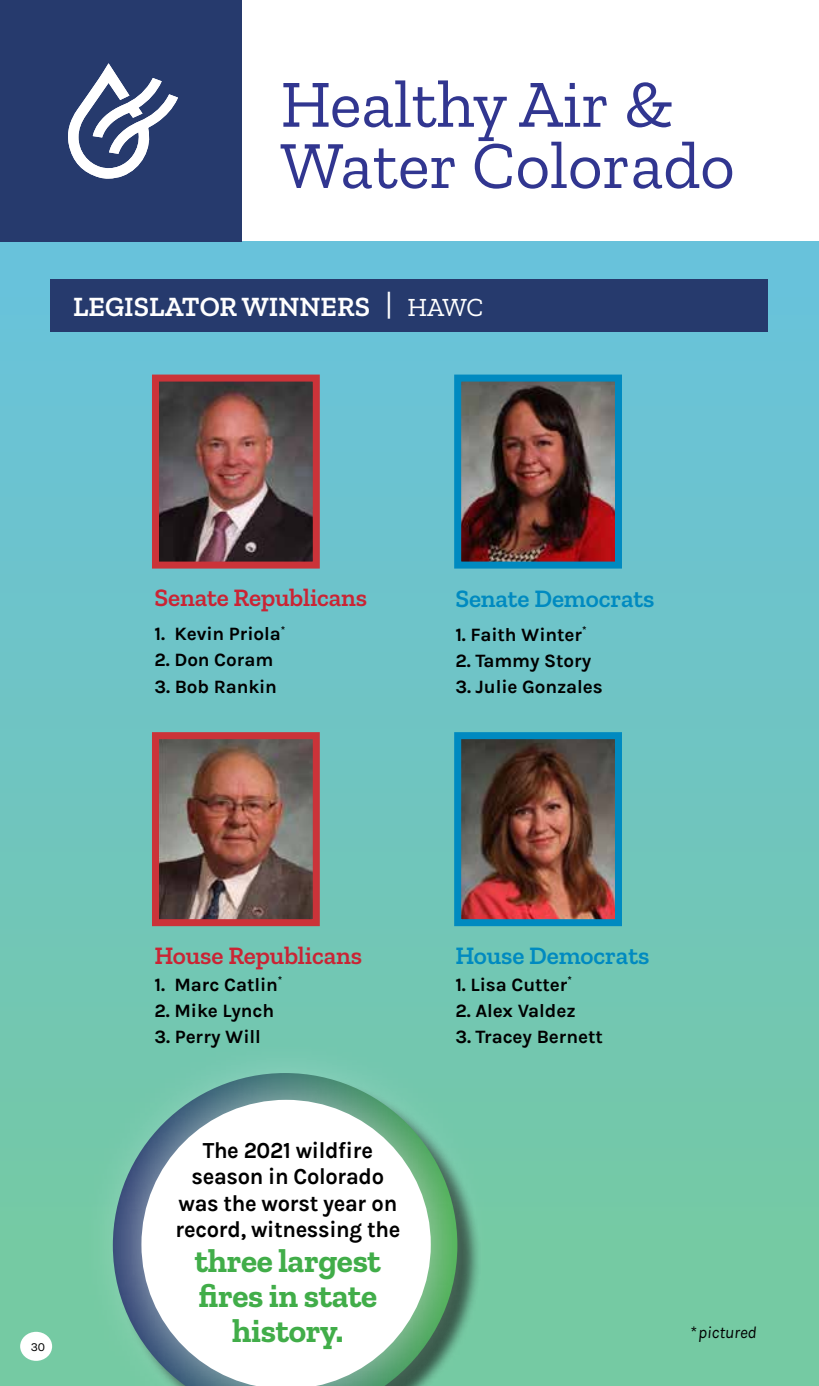
<style>
.page{position:relative;width:819px;height:1386px;background:#fff}
.page>*{position:absolute;margin:0;border:0;box-sizing:border-box;transform-origin:0 0}
.t1{font:67.38px/61.2px "Zilla Slab";color:#313690}
.t2{font:700 33.25px/35px "Zilla Slab";letter-spacing:-.01em;color:#41ad49;text-align:center}
.t3{font:600 28px "Zilla Slab";color:#fff}
.t4{font:600 25.2px "Zilla Slab";letter-spacing:-.005em;color:#ca2434}
.t5{font:600 25.2px "Zilla Slab";letter-spacing:-.005em;color:#008ac0}
.t6{font:700 22.93px/26.2px "Karla";letter-spacing:-.015em;color:#000;text-align:center;scale:.95 1}
.t7{font:700 18.9px "Karla";letter-spacing:-.005em;color:#000}
.t8{font:italic 16.8px "Karla";letter-spacing:-.005em;color:#000}
.t9{font:12.25px "Karla";color:#000}
.s1{font-weight:400;font-size:33.25px}
.s2{font-weight:400;font-size:26.25px}
.s3{font-style:normal}
</style>
<div class="page">
<div style="left:0;top:242px;width:819px;height:1144px;background:linear-gradient(to bottom,#68c1de,#77ca9e)"></div>
<div style="left:50px;top:279px;width:718px;height:53px;background:#263a6d"></div>
<div style="left:0;top:0;width:242px;height:242px;background:#263a6d"></div>
<svg style="left:68px;top:63px;width:110px;height:116px"></svg>
<img style="left:462px;top:383px;width:152px;height:178px">
<div style="left:454px;top:375px;width:168px;height:194px;border:7px solid #008ac0"></div>
<img style="left:160px;top:383px;width:152px;height:178px">
<div style="left:152px;top:375px;width:168px;height:194px;border:7px solid #cb3339"></div>
<img style="left:462px;top:740px;width:152px;height:178px">
<div style="left:454px;top:732px;width:168px;height:194px;border:7px solid #008ac0"></div>
<img style="left:160px;top:740px;width:152px;height:178px">
<div style="left:152px;top:732px;width:168px;height:194px;border:7px solid #cb3339"></div>
<div style="left:81px;top:1039px;width:410px;height:347px;background:#fff;opacity:.7"></div>
<svg style="left:141px;top:1100px;width:290px;height:286px"></svg>
<div style="left:20px;top:1332px;width:32px;height:29px;background:#fff;border-radius:50%"></div>
<h1 class="t1" style="left:281px;top:74px;width:456px">Healthy Air &amp;<br>Water Colorado</h1>
<h3 class="t3" style="left:73px;top:291px;width:412px">LEGISLATOR WINNERS <span class="s1">|</span> <span class="s2">HAWC</span></h3>
<p class="t9" style="left:31px;top:1341px;width:16px">30</p>
<h3 class="t4" style="left:154px;top:584px;width:214px">Senate Republicans</h3>
<p class="t7" style="left:154px;top:623px;width:132px">1. Kevin Priola<sup>*</sup></p>
<p class="t7" style="left:154px;top:649px;width:120px">2. Don Coram</p>
<p class="t7" style="left:154px;top:675px;width:124px">3. Bob Rankin</p>
<h3 class="t5" style="left:455px;top:584px;width:201px">Senate Democrats</h3>
<p class="t7" style="left:455px;top:624px;width:133px">1. Faith Winter<sup>*</sup></p>
<p class="t7" style="left:455px;top:650px;width:138px">2. Tammy Story</p>
<p class="t7" style="left:455px;top:676px;width:149px">3. Julie Gonzales</p>
<h3 class="t4" style="left:154px;top:942px;width:209px">House Republicans</h3>
<p class="t7" style="left:154px;top:973px;width:129px">1. Marc Catlin<sup>*</sup></p>
<p class="t7" style="left:154px;top:1000px;width:121px">2. Mike Lynch</p>
<p class="t7" style="left:154px;top:1026px;width:108px">3. Perry Will</p>
<p class="t6" style="left:176px;top:1137px;width:238px">The 2021 wildfire season in Colorado was the worst year on record, witnessing the</p>
<h2 class="t2" style="left:195px;top:1243px;width:187px">three largest fires in state history.</h2>
<h3 class="t5" style="left:455px;top:942px;width:196px">House Democrats</h3>
<p class="t7" style="left:455px;top:973px;width:118px">1. Lisa Cutter<sup>*</sup></p>
<p class="t7" style="left:455px;top:1000px;width:122px">2. Alex Valdez</p>
<p class="t7" style="left:455px;top:1026px;width:149px">3. Tracey Bernett</p>
<p class="t8" style="left:690px;top:1324px;width:67px"><span class="s3">*</span>pictured</p>
</div>
